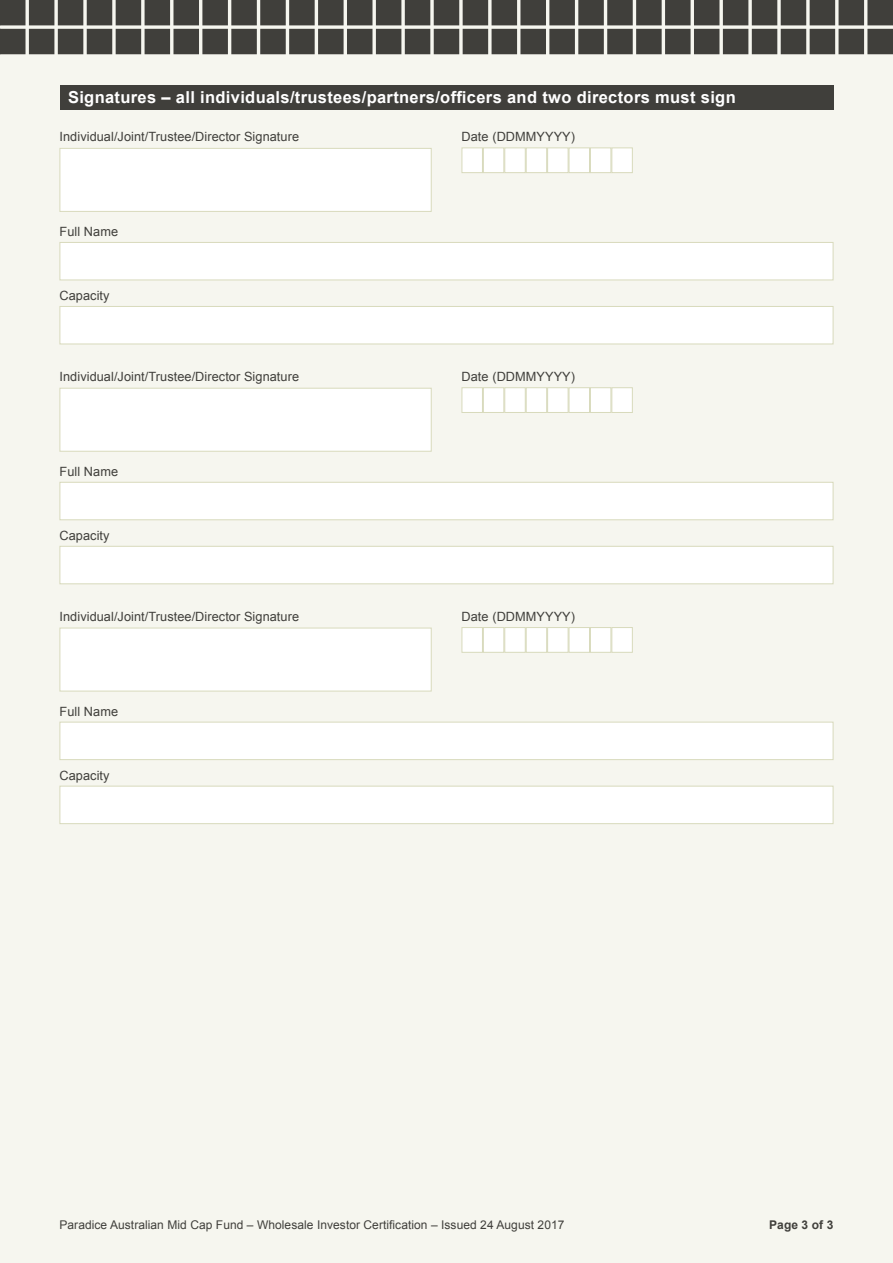
<style>
.page{position:relative;width:893px;height:1263px;background:#f6f6ef}
.page>*{position:absolute;margin:0;border:0;box-sizing:border-box;transform-origin:0 0}
.t1{font:700 16.5px "Arial";letter-spacing:.02em;color:#fff}
.t2{font:12.75px "Arial";letter-spacing:.005em;color:#403f3b}
.t3{font:12px "Arial";letter-spacing:.005em;color:#403f3b}
.t4{font:700 12px "Arial";letter-spacing:.01em;color:#403f3b}
</style>
<div class="page">
<div style="left:60px;top:148px;width:372px;height:64px;background:#fff;border:1px solid #d8dabc"></div>
<div style="left:462px;top:147px;width:21px;height:26px;background:#fff;border:1px solid #d8dabc"></div>
<div style="left:483px;top:147px;width:21px;height:26px;background:#fff;border:1px solid #d8dabc"></div>
<div style="left:504px;top:147px;width:22px;height:26px;background:#fff;border:1px solid #d8dabc"></div>
<div style="left:526px;top:147px;width:21px;height:26px;background:#fff;border:1px solid #d8dabc"></div>
<div style="left:547px;top:147px;width:21px;height:26px;background:#fff;border:1px solid #d8dabc"></div>
<div style="left:569px;top:147px;width:21px;height:26px;background:#fff;border:1px solid #d8dabc"></div>
<div style="left:590px;top:147px;width:21px;height:26px;background:#fff;border:1px solid #d8dabc"></div>
<div style="left:611px;top:147px;width:22px;height:26px;background:#fff;border:1px solid #d8dabc"></div>
<div style="left:60px;top:242px;width:773px;height:38px;background:#fff;border:1px solid #d8dabc"></div>
<div style="left:60px;top:306px;width:773px;height:38px;background:#fff;border:1px solid #d8dabc"></div>
<div style="left:60px;top:388px;width:372px;height:64px;background:#fff;border:1px solid #d8dabc"></div>
<div style="left:462px;top:387px;width:21px;height:26px;background:#fff;border:1px solid #d8dabc"></div>
<div style="left:483px;top:387px;width:21px;height:26px;background:#fff;border:1px solid #d8dabc"></div>
<div style="left:504px;top:387px;width:22px;height:26px;background:#fff;border:1px solid #d8dabc"></div>
<div style="left:526px;top:387px;width:21px;height:26px;background:#fff;border:1px solid #d8dabc"></div>
<div style="left:547px;top:387px;width:21px;height:26px;background:#fff;border:1px solid #d8dabc"></div>
<div style="left:569px;top:387px;width:21px;height:26px;background:#fff;border:1px solid #d8dabc"></div>
<div style="left:590px;top:387px;width:21px;height:26px;background:#fff;border:1px solid #d8dabc"></div>
<div style="left:611px;top:387px;width:22px;height:26px;background:#fff;border:1px solid #d8dabc"></div>
<div style="left:60px;top:482px;width:773px;height:38px;background:#fff;border:1px solid #d8dabc"></div>
<div style="left:60px;top:546px;width:773px;height:38px;background:#fff;border:1px solid #d8dabc"></div>
<div style="left:60px;top:628px;width:372px;height:63px;background:#fff;border:1px solid #d8dabc"></div>
<div style="left:462px;top:627px;width:21px;height:26px;background:#fff;border:1px solid #d8dabc"></div>
<div style="left:483px;top:627px;width:21px;height:26px;background:#fff;border:1px solid #d8dabc"></div>
<div style="left:504px;top:627px;width:22px;height:26px;background:#fff;border:1px solid #d8dabc"></div>
<div style="left:526px;top:627px;width:21px;height:26px;background:#fff;border:1px solid #d8dabc"></div>
<div style="left:547px;top:627px;width:21px;height:26px;background:#fff;border:1px solid #d8dabc"></div>
<div style="left:569px;top:627px;width:21px;height:26px;background:#fff;border:1px solid #d8dabc"></div>
<div style="left:590px;top:627px;width:21px;height:26px;background:#fff;border:1px solid #d8dabc"></div>
<div style="left:611px;top:627px;width:22px;height:26px;background:#fff;border:1px solid #d8dabc"></div>
<div style="left:60px;top:722px;width:773px;height:38px;background:#fff;border:1px solid #d8dabc"></div>
<div style="left:60px;top:786px;width:773px;height:38px;background:#fff;border:1px solid #d8dabc"></div>
<svg style="left:0;top:0;width:893px;height:54px;background:#5e5e59"></svg>
<div style="left:60px;top:85px;width:773px;height:25px;background:#403f3b"></div>
<p class="t1" style="left:68px;top:87px;width:669px">Signatures – all individuals/trustees/partners/officers and two directors must sign</p>
<p class="t2" style="left:60px;top:128px;width:241px">Individual/Joint/Trustee/Director Signature</p>
<p class="t2" style="left:462px;top:128px;width:115px">Date (DDMMYYYY)</p>
<p class="t2" style="left:60px;top:223px;width:60px">Full Name</p>
<p class="t2" style="left:60px;top:287px;width:52px">Capacity</p>
<p class="t2" style="left:60px;top:368px;width:241px">Individual/Joint/Trustee/Director Signature</p>
<p class="t2" style="left:462px;top:368px;width:115px">Date (DDMMYYYY)</p>
<p class="t2" style="left:60px;top:463px;width:60px">Full Name</p>
<p class="t2" style="left:60px;top:527px;width:52px">Capacity</p>
<p class="t2" style="left:60px;top:608px;width:241px">Individual/Joint/Trustee/Director Signature</p>
<p class="t2" style="left:462px;top:608px;width:115px">Date (DDMMYYYY)</p>
<p class="t2" style="left:60px;top:703px;width:60px">Full Name</p>
<p class="t2" style="left:60px;top:767px;width:52px">Capacity</p>
<p class="t3" style="left:60px;top:1217px;width:506px">Paradice Australian Mid Cap Fund – Wholesale Investor Certification – Issued 24 August 2017</p>
<p class="t4" style="left:769px;top:1217px;width:66px">Page 3 of 3</p>
</div>
